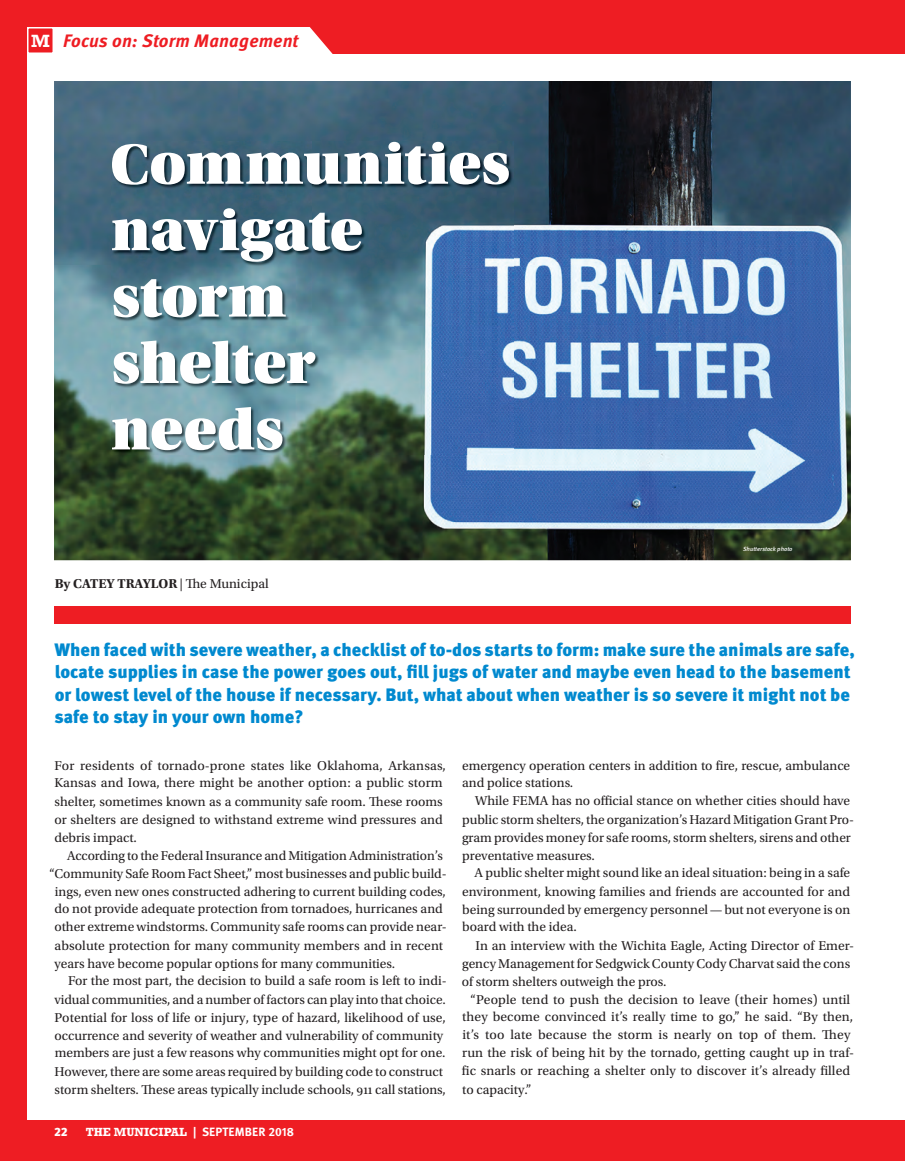
<style>
.page{position:relative;width:905px;height:1161px;background:#fff}
.page>*{position:absolute;margin:0;border:0;box-sizing:border-box;transform-origin:0 0}
.t1{font:59.85px/66.4px "Utopia Std Black Headline";color:#fff}
.t2{font:900 18px/22.5px "Meta Pro";color:#0089cf}
.t3{font:italic 700 18px "Meta Pro";letter-spacing:.005em;color:#ee1d23}
.t4{font:13.5px/18px "Utopia Std";color:#231f20}
.t5{font:700 13.5px "Utopia Std";color:#231f20}
.t6{font:700 12px "Meta Pro";letter-spacing:.01em;color:#fff}
.t7{font:900 12px "Meta Pro";color:#fff}
.t8{font:italic 500 6px "Meta Pro";letter-spacing:-.005em;color:#fff}
.s1{font-family:"Rockwell Std";font-style:normal;color:#fff}
.s2{font-weight:400}
.s3{font-family:"Rockwell Std"}
</style>
<div class="page">
<div style="left:0;top:1120px;width:904px;height:41px;background:#ee1d23"></div>
<div style="left:0;top:0;width:27px;height:1161px;background:#ee1d23"></div>
<div style="left:54px;top:606px;width:796px;height:18px;background:#ee1d23"></div>
<img style="left:54px;top:81px;width:796px;height:479px">
<img style="left:112px;top:142px;width:401px;height:312px">
<svg style="left:27px;top:0;width:877px;height:54px;fill:#ee1d23"></svg>
<div style="left:28px;top:28px;width:25px;height:25px;background:#ee1d23"></div>
<div style="left:27px;top:27px;width:27px;height:27px;border:2px solid #fff"></div>
<h2 class="t3" style="left:31px;top:27px;width:269px"><span class="s1">M</span> Focus on: Storm Management</h2>
<h1 class="t1" style="left:111px;top:132px;width:400px">Communities navigate storm<br>shelter<br>needs</h1>
<p class="t5" style="left:55px;top:576px;width:215px">By CATEY TRAYLOR <span class="s2">| The Municipal</span></p>
<p class="t8" style="left:743px;top:545px;width:51px">Shutterstock photo</p>
<p class="t2" style="left:54px;top:637px;width:802px">When faced with severe weather, a checklist of to-dos starts to form: make sure the animals are safe, locate supplies in case the power goes out, fill jugs of water and maybe even head to the basement or lowest level of the house if necessary. But, what about when weather is so severe it might not be safe to stay in your own home?</p>
<p class="t4" style="left:54px;top:756px;width:393px">For residents of tornado-prone states like Oklahoma, Arkansas, Kansas and Iowa, there might be another option: a public storm shelter, sometimes known as a community safe room. These rooms or shelters are designed to withstand extreme wind pressures and debris impact.</p>
<p class="t4" style="left:67px;top:846px;width:377px">According to the Federal Insurance and Mitigation Administration’s</p>
<p class="t4" style="left:49px;top:864px;width:399px">“Community Safe Room Fact Sheet,” most businesses and public build-</p>
<p class="t4" style="left:55px;top:882px;width:392px">ings, even new ones constructed adhering to current building codes,</p>
<p class="t4" style="left:54px;top:900px;width:390px">do not provide adequate protection from tornadoes, hurricanes and</p>
<p class="t4" style="left:54px;top:918px;width:394px">other extreme windstorms. Community safe rooms can provide near-</p>
<p class="t4" style="left:55px;top:936px;width:390px">absolute protection for many community members and in recent</p>
<p class="t4" style="left:55px;top:954px;width:342px">years have become popular options for many communities.</p>
<p class="t4" style="left:68px;top:972px;width:380px">For the most part, the decision to build a safe room is left to indi-</p>
<p class="t4" style="left:54px;top:990px;width:393px">vidual communities, and a number of factors can play into that choice.</p>
<p class="t4" style="left:55px;top:1008px;width:393px">Potential for loss of life or injury, type of hazard, likelihood of use,</p>
<p class="t4" style="left:54px;top:1026px;width:390px">occurrence and severity of weather and vulnerability of community</p>
<p class="t4" style="left:55px;top:1044px;width:392px">members are just a few reasons why communities might opt for one.</p>
<p class="t4" style="left:55px;top:1062px;width:390px">However, there are some areas required by building code to construct</p>
<p class="t4" style="left:55px;top:1080px;width:393px">storm shelters. These areas typically include schools, 911 call stations,</p>
<p class="t4" style="left:462px;top:756px;width:389px">emergency operation centers in addition to fire, rescue, ambulance and police stations.</p>
<p class="t4" style="left:462px;top:792px;width:393px;text-indent:13px">While FEMA has no official stance on whether cities should have public storm shelters, the organization’s Hazard Mitigation Grant Pro&shy;gram provides money for safe rooms, storm shelters, sirens and other preventative measures.</p>
<p class="t4" style="left:462px;top:864px;width:390px;text-align:justify;text-indent:12px">A public shelter might sound like an ideal situation: being in a safe environment, knowing families and friends are accounted for and being surrounded by emergency personnel — but not everyone is on board with the idea.</p>
<p class="t4" style="left:462px;top:936px;width:394px;text-indent:14px">In an interview with the Wichita Eagle, Acting Director of Emer&shy;gency Management for Sedgwick County Cody Charvat said the cons of storm shelters outweigh the pros.</p>
<p class="t4" style="left:462px;top:990px;width:394px;text-indent:8px">“People tend to push the decision to leave (their homes) until they become convinced it’s really time to go,” he said. “By then, it’s too late because the storm is nearly on top of them. They run the risk of being hit by the tornado, getting caught up in traf&shy;fic snarls or reaching a shelter only to discover it’s already filled to capacity.”</p>
<p class="t7" style="left:54px;top:1122px;width:15px">22</p>
<p class="t6" style="left:86px;top:1122px;width:210px"><span class="s3">THE MUNICIPAL</span> | SEPTEMBER 2018</p>
</div>
